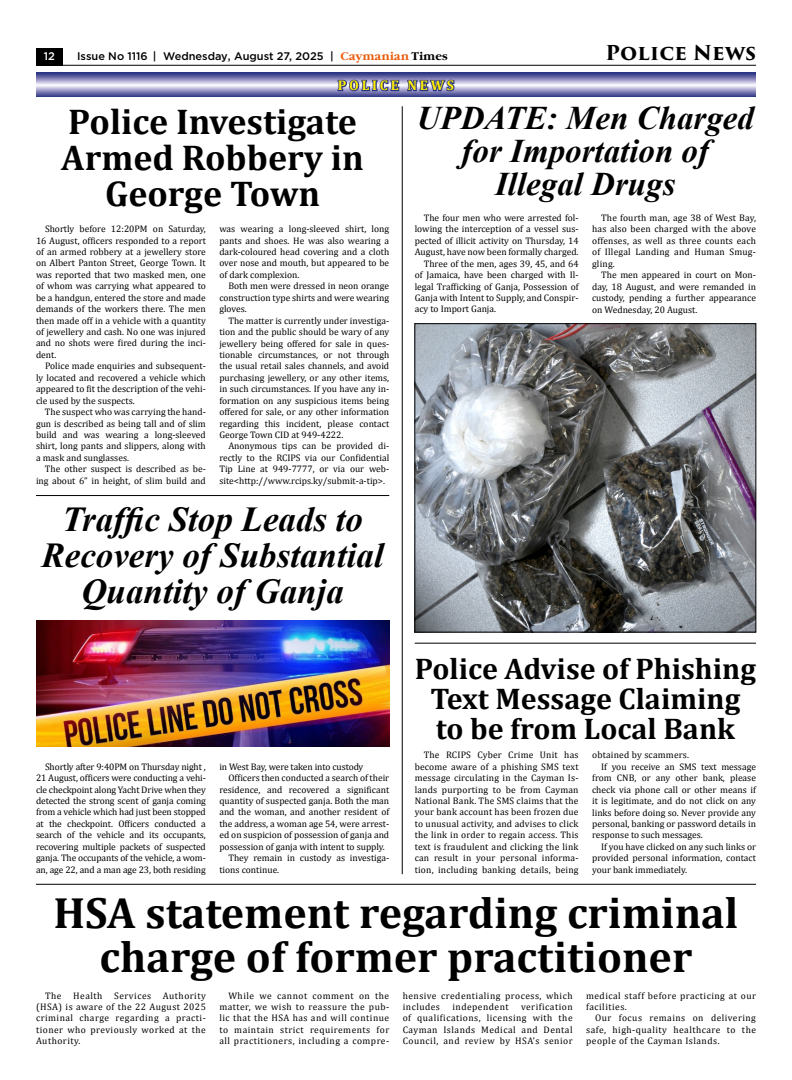
<style>
.page{position:relative;width:792px;height:1080px;background:#fff}
.page>*{position:absolute;margin:0;border:0;box-sizing:border-box;transform-origin:0 0}
.t1{font:700 44px/44px "Cambria";color:#000;text-align:center}
.t2{font:700 36px/36px "Cambria";color:#000;text-align:center}
.t3{font:italic 700 35px/36px "Times New Roman";color:#000;text-align:center}
.t4{font:italic 700 33px/33px "Times New Roman";color:#000;text-align:center}
.t5{font:700 30px/30px "Cambria";color:#000;text-align:center}
.t6{font:700 20px "Trajan Pro 3";letter-spacing:.01em;color:#000}
.t7{font:700 14px "Cambria";letter-spacing:.2em;color:#ffed00}
.t8{font:500 11px "Gotham";color:#000}
.t9{font:500 11px "Gotham";color:#fff}
.t10{font:9.5px/11.4px "Cambria";color:#000;text-align:justify}
.t11{font:9.5px/11.4px "Cambria";letter-spacing:.05em;color:#000}
.t12{font:9.5px "Cambria";letter-spacing:.02em;color:#000}
.s1{font-family:"Garamond C";font-weight:700;color:#ea5b0b}
.s2{font-family:"Garamond C";font-weight:700}
</style>
<div class="page">
<hr style="left:36px;top:884px;width:720px;height:1px;background:#000">
<hr style="left:36px;top:495px;width:353px;height:1px;background:#000">
<hr style="left:415px;top:643px;width:341px;height:1px;background:#000">
<hr style="left:402px;top:106px;width:1px;height:768px;background:#000">
<svg style="left:36px;top:73px;width:720px;height:24px;background:#8d8dbc"></svg>
<svg style="left:336px;top:78px;width:64px;height:15px"></svg>
<svg style="left:406px;top:76px;width:50px;height:20px"></svg>
<img style="left:417px;top:326px;width:337px;height:304px">
<img style="left:36px;top:621px;width:353px;height:126px">
<div style="left:36px;top:48px;width:27px;height:18px;background:#000"></div>
<hr style="left:36px;top:65px;width:720px;height:1px;background:#000">
<p class="t9" style="left:44px;top:49px;width:13px">12</p>
<p class="t8" style="left:77px;top:49px;width:372px">Issue No 1116 | Wednesday, August 27, 2025 | <span class="s1">Caymanian</span> <span class="s2">Times</span></p>
<h3 class="t6" style="left:605px;top:38px;width:152px">Police News</h3>
<h3 class="t7" style="left:338px;top:76px;width:118px">POLICE NEWS</h3>
<h2 class="t2" style="left:61px;top:103px;width:304px">Police Investigate<br>Armed Robbery in<br>George Town</h2>
<p class="t10" style="left:36px;top:223px;width:171px;text-indent:9px">Shortly before 12:20PM on Saturday, 16 August, officers responded to a report of an armed robbery at a jewellery store on Albert Panton Street, George Town. It was reported that two masked men, one of whom was carrying what appeared to be a handgun, entered the store and made demands of the workers there. The men then made off in a vehicle with a quantity of jewellery and cash. No one was injured and no shots were fired during the inci&shy;dent.</p>
<p class="t10" style="left:36px;top:360px;width:171px;text-indent:9px">Police made enquiries and subsequent&shy;ly located and recovered a vehicle which appeared to fit the description of the vehi&shy;cle used by the suspects.</p>
<p class="t10" style="left:36px;top:406px;width:171px;text-indent:9px">The suspect who was carrying the hand&shy;gun is described as being tall and of slim build and was wearing a long-sleeved shirt, long pants and slippers, along with a mask and sunglasses.</p>
<p class="t10" style="left:36px;top:463px;width:171px;text-align:right">The other suspect is described as be&shy;ing about 6” in height, of slim build and</p>
<p class="t10" style="left:219px;top:223px;width:171px">was wearing a long-sleeved shirt, long pants and shoes. He was also wearing a dark-coloured head covering and a cloth over nose and mouth, but appeared to be of dark complexion.</p>
<p class="t10" style="left:219px;top:280px;width:171px;text-indent:9px">Both men were dressed in neon orange construction type shirts and were wearing gloves.</p>
<p class="t10" style="left:219px;top:315px;width:171px;text-indent:9px">The matter is currently under investiga&shy;tion and the public should be wary of any jewellery being offered for sale in ques&shy;tionable circumstances, or not through the usual retail sales channels, and avoid purchasing jewellery, or any other items, in such circumstances. If you have any in&shy;formation on any suspicious items being offered for sale, or any other information regarding this incident, please contact George Town CID at 949-4222.</p>
<p class="t10" style="left:219px;top:441px;width:171px;text-indent:9px">Anonymous tips can be provided di&shy;rectly to the RCIPS via our Confidential Tip Line at 949-7777, or via our web&shy;site&lt;http://www.rcips.ky/submit-a-tip&gt;.</p>
<h3 class="t3" style="left:42px;top:500px;width:344px">Traffic Stop Leads to<br>Recovery of Substantial<br>Quantity of Ganja</h3>
<p class="t10" style="left:36px;top:761px;width:171px;text-indent:9px">Shortly after 9:40PM on Thursday night , 21 August, officers were conducting a vehi&shy;cle checkpoint along Yacht Drive when they detected the strong scent of ganja coming from a vehicle which had just been stopped at the checkpoint. Officers conducted a search of the vehicle and its occupants, recovering multiple packets of suspected ganja. The occupants of the vehicle, a wom&shy;an, age 22, and a man age 23, both residing</p>
<p class="t10" style="left:219px;top:761px;width:146px">in West Bay, were taken into custody</p>
<p class="t10" style="left:228px;top:772px;width:162px">Officers then conducted a search of their</p>
<p class="t10" style="left:219px;top:784px;width:171px">residence, and recovered a significant</p>
<p class="t10" style="left:219px;top:795px;width:171px">quantity of suspected ganja. Both the man</p>
<p class="t10" style="left:219px;top:806px;width:171px">and the woman, and another resident of</p>
<p class="t10" style="left:219px;top:818px;width:171px">the address, a woman age 54, were arrest-</p>
<p class="t10" style="left:219px;top:829px;width:171px">ed on suspicion of possession of ganja and</p>
<p class="t10" style="left:219px;top:841px;width:167px">possession of ganja with intent to supply.</p>
<p class="t10" style="left:228px;top:852px;width:162px">They remain in custody as investiga-</p>
<p class="t10" style="left:219px;top:864px;width:61px">tions continue.</p>
<h3 class="t4" style="left:417px;top:100px;width:339px">UPDATE: Men Charged for Importation of<br>Illegal Drugs</h3>
<p class="t10" style="left:424px;top:212px;width:156px">The four men who were arrested fol-</p>
<p class="t10" style="left:415px;top:223px;width:165px">lowing the interception of a vessel sus-</p>
<p class="t10" style="left:415px;top:235px;width:165px">pected of illicit activity on Thursday, 14</p>
<p class="t10" style="left:415px;top:246px;width:165px">August, have now been formally charged.</p>
<p class="t10" style="left:424px;top:258px;width:156px">Three of the men, ages 39, 45, and 64</p>
<p class="t10" style="left:415px;top:269px;width:165px">of Jamaica, have been charged with Il-</p>
<p class="t10" style="left:415px;top:281px;width:165px">legal Trafficking of Ganja, Possession of</p>
<p class="t10" style="left:415px;top:292px;width:165px">Ganja with Intent to Supply, and Conspir-</p>
<p class="t10" style="left:415px;top:304px;width:83px">acy to Import Ganja.</p>
<p class="t10" style="left:592px;top:212px;width:165px;text-indent:9px">The fourth man, age 38 of West Bay, has also been charged with the above offenses, as well as three counts each of Illegal Landing and Human Smug&shy;gling.</p>
<p class="t10" style="left:592px;top:269px;width:165px;text-indent:9px">The men appeared in court on Mon&shy;day, 18 August, and were remanded in custody, pending a further appearance on Wednesday, 20 August.</p>
<h3 class="t5" style="left:415px;top:653px;width:343px">Police Advise of Phishing<br>Text Message Claiming to be from Local Bank</h3>
<p class="t10" style="left:415px;top:749px;width:165px;text-indent:9px">The RCIPS Cyber Crime Unit has become aware of a phishing SMS text message circulating in the Cayman Is&shy;lands purporting to be from Cayman National Bank. The SMS claims that the your bank account has been frozen due to unusual activity, and advises to click the link in order to regain access. This text is fraudulent and clicking the link can result in your personal informa&shy;tion, including banking details, being</p>
<p class="t12" style="left:592px;top:749px;width:99px">obtained by scammers.</p>
<p class="t10" style="left:601px;top:761px;width:156px">If you receive an SMS text message</p>
<p class="t10" style="left:592px;top:772px;width:165px">from CNB, or any other bank, please</p>
<p class="t10" style="left:592px;top:784px;width:165px">check via phone call or other means if</p>
<p class="t10" style="left:592px;top:795px;width:165px">it is legitimate, and do not click on any</p>
<p class="t10" style="left:592px;top:807px;width:165px">links before doing so. Never provide any</p>
<p class="t10" style="left:592px;top:818px;width:165px">personal, banking or password details in</p>
<p class="t10" style="left:592px;top:829px;width:112px">response to such messages.</p>
<p class="t10" style="left:601px;top:841px;width:156px">If you have clicked on any such links or</p>
<p class="t10" style="left:592px;top:852px;width:165px">provided personal information, contact</p>
<p class="t10" style="left:592px;top:864px;width:96px">your bank immediately.</p>
<h1 class="t1" style="left:54px;top:890px;width:686px">HSA statement regarding criminal charge of former practitioner</h1>
<p class="t10" style="left:36px;top:990px;width:171px;text-indent:9px">The Health Services Authority (HSA) is aware of the 22 August 2025 criminal charge regarding a practi&shy;tioner who previously worked at the Authority.</p>
<p class="t10" style="left:219px;top:990px;width:171px;text-indent:9px">While we cannot comment on the matter, we wish to reassure the pub&shy;lic that the HSA has and will continue to maintain strict requirements for all practitioners, including a compre-</p>
<p class="t11" style="left:403px;top:990px;width:171px">hensive credentialing process, which includes</p>
<p class="t10" style="left:403px;top:1001px;width:171px;text-indent:118px">verification of qualifications, licensing with the Cayman Islands Medical and Dental Council, and review by HSA’s senior</p>
<p class="t11" style="left:452px;top:1001px;width:58px">independent</p>
<p class="t11" style="left:586px;top:990px;width:171px">medical staff before practicing at our facilities.</p>
<p class="t10" style="left:586px;top:1013px;width:171px;text-indent:9px">Our focus remains on delivering safe, high-quality healthcare to the people of the Cayman Islands.</p>
</div>
